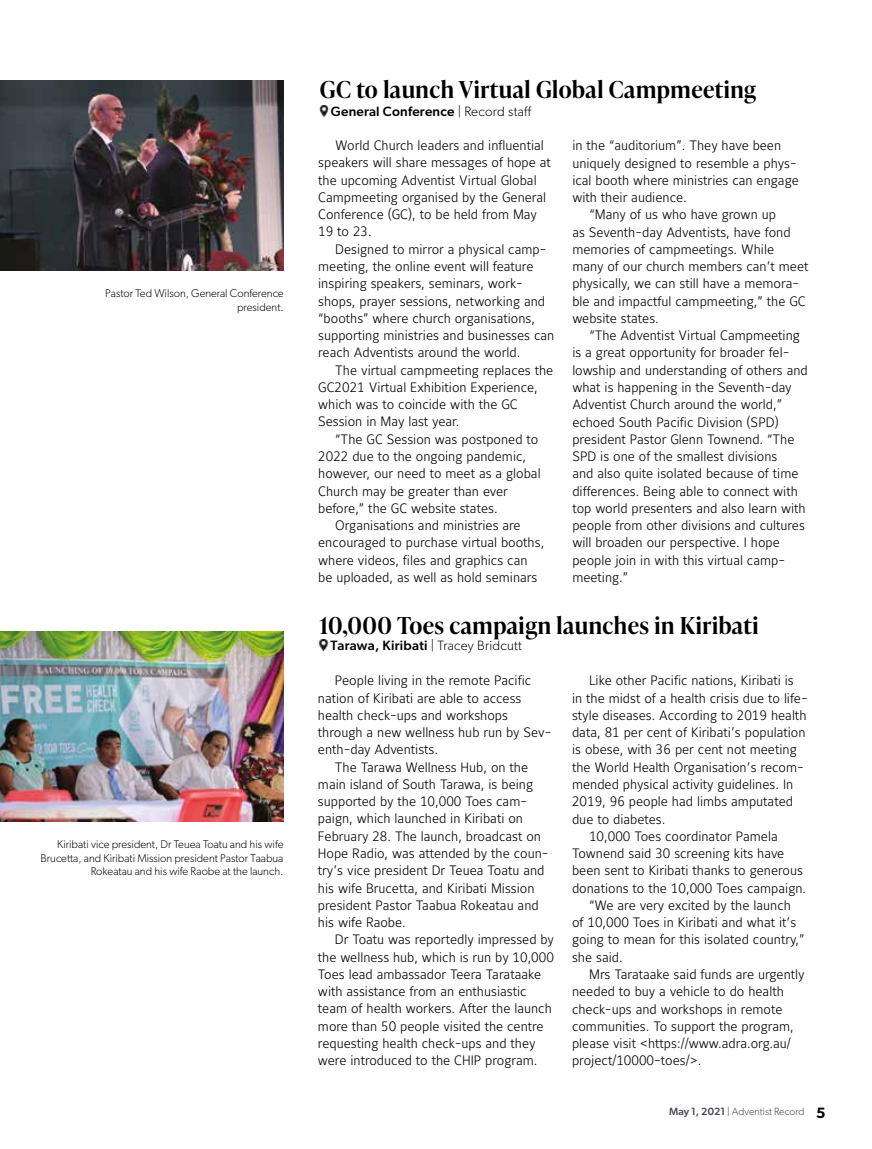
<style>
.page{position:relative;width:872px;height:1149px;background:#fff}
.page>*{position:absolute;margin:0;border:0;box-sizing:border-box;transform-origin:0 0}
.t1{font:600 23.25px "Ivy Presto Headline";letter-spacing:.02em;color:#000}
.t2{font:13.5px/17.2px "Maurea Light Tf";color:#000}
.t3{font:500 13.5px "Gibson";letter-spacing:.02em;color:#000}
.t4{font:300 11.25px/13.5px "Gibson";color:#000;text-align:right}
.t5{font:300 10.5px "Gibson";color:#48464f}
.s1{font-weight:300}
.s2{font-weight:500}
.s3{font-weight:600;font-size:15px;color:#000}
</style>
<div class="page">
<img style="left:0;top:81px;width:284px;height:190px">
<svg style="left:318px;top:105px;width:12px;height:12px"></svg>
<img style="left:0;top:631px;width:283px;height:190px">
<svg style="left:318px;top:639px;width:11px;height:11px"></svg>
<p class="t4" style="left:105px;top:286px;width:180px">Pastor Ted Wilson, General Conference president.</p>
<p class="t4" style="left:41px;top:837px;width:244px">Kiribati vice president, Dr Teuea Toatu and his wife<br>Brucetta, and Kiribati Mission president Pastor Taabua<br>Rokeatau and his wife Raobe at the launch.</p>
<h1 class="t1" style="left:320px;top:73px;width:438px">GC to launch Virtual Global Campmeeting</h1>
<p class="t3" style="left:331px;top:103px;width:202px">General Conference <span class="s1">| Record staff</span></p>
<p class="t2" style="left:318px;top:137px;width:234px;text-indent:17px">World Church leaders and influential speakers will share messages of hope at the upcoming Adventist Virtual Global<br>Campmeeting organised by the General<br>Conference (GC), to be held from May<br>19 to 23.</p>
<p class="t2" style="left:318px;top:241px;width:238px;text-indent:17px">Designed to mirror a physical camp&shy;meeting, the online event will feature inspiring speakers, seminars, work&shy;shops, prayer sessions, networking and “booths” where church organisations, supporting ministries and businesses can reach Adventists around the world.</p>
<p class="t2" style="left:318px;top:362px;width:236px;text-indent:17px">The virtual campmeeting replaces the GC2021 Virtual Exhibition Experience, which was to coincide with the GC Session in May last year.</p>
<p class="t2" style="left:318px;top:431px;width:224px;text-indent:17px">“The GC Session was postponed to<br>2022 due to the ongoing pandemic, however, our need to meet as a global<br>Church may be greater than ever before,” the GC website states.</p>
<p class="t2" style="left:318px;top:517px;width:228px;text-indent:17px">Organisations and ministries are encouraged to purchase virtual booths, where videos, files and graphics can be uploaded, as well as hold seminars</p>
<p class="t2" style="left:572px;top:138px;width:210px">in the “auditorium”. They have been</p>
<p class="t2" style="left:572px;top:155px;width:226px">uniquely designed to resemble a phys-</p>
<p class="t2" style="left:572px;top:172px;width:228px">ical booth where ministries can engage</p>
<p class="t2" style="left:572px;top:189px;width:116px">with their audience.</p>
<p class="t2" style="left:589px;top:207px;width:188px">“Many of us who have grown up</p>
<p class="t2" style="left:572px;top:224px;width:220px">as Seventh-day Adventists, have fond</p>
<p class="t2" style="left:572px;top:241px;width:203px">memories of campmeetings. While</p>
<p class="t2" style="left:572px;top:258px;width:238px">many of our church members can’t meet</p>
<p class="t2" style="left:572px;top:276px;width:228px">physically, we can still have a memora-</p>
<p class="t2" style="left:572px;top:293px;width:235px">ble and impactful campmeeting,” the GC</p>
<p class="t2" style="left:572px;top:310px;width:88px">website states.</p>
<p class="t2" style="left:589px;top:327px;width:212px">“The Adventist Virtual Campmeeting</p>
<p class="t2" style="left:572px;top:345px;width:219px">is a great opportunity for broader fel-</p>
<p class="t2" style="left:572px;top:362px;width:237px">lowship and understanding of others and</p>
<p class="t2" style="left:572px;top:379px;width:221px">what is happening in the Seventh-day</p>
<p class="t2" style="left:572px;top:396px;width:211px">Adventist Church around the world,”</p>
<p class="t2" style="left:572px;top:414px;width:208px">echoed South Pacific Division (SPD)</p>
<p class="t2" style="left:572px;top:431px;width:224px">president Pastor Glenn Townend. “The</p>
<p class="t2" style="left:572px;top:448px;width:206px">SPD is one of the smallest divisions</p>
<p class="t2" style="left:572px;top:465px;width:228px">and also quite isolated because of time</p>
<p class="t2" style="left:572px;top:483px;width:227px">differences. Being able to connect with</p>
<p class="t2" style="left:572px;top:500px;width:235px">top world presenters and also learn with</p>
<p class="t2" style="left:572px;top:517px;width:234px">people from other divisions and cultures</p>
<p class="t2" style="left:572px;top:534px;width:209px">will broaden our perspective. I hope</p>
<p class="t2" style="left:572px;top:552px;width:214px">people join in with this virtual camp-</p>
<p class="t2" style="left:572px;top:569px;width:57px">meeting.”</p>
<h1 class="t1" style="left:320px;top:608px;width:440px">10,000 Toes campaign launches in Kiribati</h1>
<p class="t3" style="left:330px;top:636px;width:193px">Tarawa, Kiribati <span class="s1">| Tracey Bridcutt</span></p>
<p class="t2" style="left:335px;top:672px;width:198px">People living in the remote Pacific</p>
<p class="t2" style="left:318px;top:689px;width:205px">nation of Kiribati are able to access</p>
<p class="t2" style="left:318px;top:707px;width:192px">health check-ups and workshops</p>
<p class="t2" style="left:318px;top:724px;width:235px">through a new wellness hub run by Sev-</p>
<p class="t2" style="left:318px;top:741px;width:122px">enth-day Adventists.</p>
<p class="t2" style="left:335px;top:758px;width:195px">The Tarawa Wellness Hub, on the</p>
<p class="t2" style="left:318px;top:776px;width:217px">main island of South Tarawa, is being</p>
<p class="t2" style="left:318px;top:793px;width:211px">supported by the 10,000 Toes cam-</p>
<p class="t2" style="left:318px;top:810px;width:207px">paign, which launched in Kiribati on</p>
<p class="t2" style="left:318px;top:827px;width:224px">February 28. The launch, broadcast on</p>
<p class="t2" style="left:318px;top:845px;width:232px">Hope Radio, was attended by the coun-</p>
<p class="t2" style="left:318px;top:862px;width:228px">try’s vice president Dr Teuea Toatu and</p>
<p class="t2" style="left:318px;top:879px;width:218px">his wife Brucetta, and Kiribati Mission</p>
<p class="t2" style="left:318px;top:896px;width:222px">president Pastor Taabua Rokeatau and</p>
<p class="t2" style="left:318px;top:914px;width:89px">his wife Raobe.</p>
<p class="t2" style="left:335px;top:931px;width:220px">Dr Toatu was reportedly impressed by</p>
<p class="t2" style="left:318px;top:948px;width:237px">the wellness hub, which is run by 10,000</p>
<p class="t2" style="left:318px;top:965px;width:225px">Toes lead ambassador Teera Tarataake</p>
<p class="t2" style="left:318px;top:983px;width:210px">with assistance from an enthusiastic</p>
<p class="t2" style="left:318px;top:1000px;width:235px">team of health workers. After the launch</p>
<p class="t2" style="left:318px;top:1017px;width:227px">more than 50 people visited the centre</p>
<p class="t2" style="left:318px;top:1035px;width:219px">requesting health check-ups and they</p>
<p class="t2" style="left:318px;top:1052px;width:221px">were introduced to the CHIP program.</p>
<p class="t2" style="left:589px;top:672px;width:206px">Like other Pacific nations, Kiribati is</p>
<p class="t2" style="left:572px;top:690px;width:237px">in the midst of a health crisis due to life-</p>
<p class="t2" style="left:572px;top:707px;width:236px">style diseases. According to 2019 health</p>
<p class="t2" style="left:572px;top:724px;width:235px">data, 81 per cent of Kiribati’s population</p>
<p class="t2" style="left:572px;top:741px;width:226px">is obese, with 36 per cent not meeting</p>
<p class="t2" style="left:572px;top:759px;width:233px">the World Health Organisation’s recom-</p>
<p class="t2" style="left:572px;top:776px;width:223px">mended physical activity guidelines. In</p>
<p class="t2" style="left:572px;top:793px;width:222px">2019, 96 people had limbs amputated</p>
<p class="t2" style="left:572px;top:810px;width:95px">due to diabetes.</p>
<p class="t2" style="left:589px;top:828px;width:190px">10,000 Toes coordinator Pamela</p>
<p class="t2" style="left:572px;top:845px;width:214px">Townend said 30 screening kits have</p>
<p class="t2" style="left:572px;top:862px;width:232px">been sent to Kiribati thanks to generous</p>
<p class="t2" style="left:572px;top:879px;width:236px">donations to the 10,000 Toes campaign.</p>
<p class="t2" style="left:589px;top:897px;width:203px">“We are very excited by the launch</p>
<p class="t2" style="left:572px;top:914px;width:226px">of 10,000 Toes in Kiribati and what it’s</p>
<p class="t2" style="left:572px;top:931px;width:234px">going to mean for this isolated country,”</p>
<p class="t2" style="left:572px;top:948px;width:52px">she said.</p>
<p class="t2" style="left:589px;top:966px;width:217px">Mrs Tarataake said funds are urgently</p>
<p class="t2" style="left:572px;top:983px;width:213px">needed to buy a vehicle to do health</p>
<p class="t2" style="left:572px;top:1000px;width:212px">check-ups and workshops in remote</p>
<p class="t2" style="left:572px;top:1017px;width:223px">communities. To support the program,</p>
<p class="t2" style="left:572px;top:1035px;width:220px">please visit &lt;https://www.adra.org.au/</p>
<p class="t2" style="left:572px;top:1052px;width:131px">project/10000-toes/&gt;.</p>
<p class="t5" style="left:669px;top:1104px;width:158px"><span class="s2">May 1, 2021</span> | Adventist Record <span class="s3">5</span></p>
</div>
